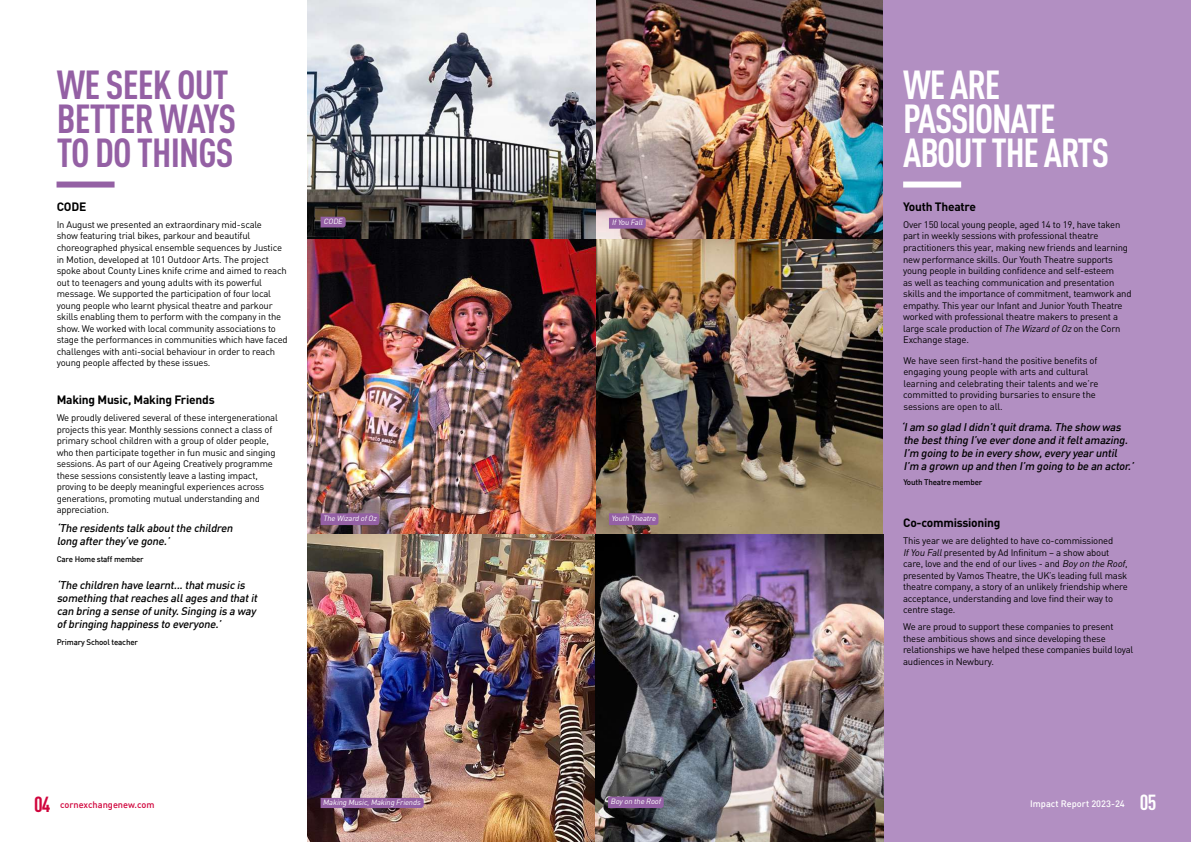
<style>
.page{position:relative;width:1191px;height:842px;background:#fff}
.page>*{position:absolute;margin:0;border:0;box-sizing:border-box;transform-origin:0 0}
.t1{font:700 40px/34px "DIN Cond";letter-spacing:-.02em;color:#9460a4}
.t2{font:700 40px/34px "DIN Cond";letter-spacing:-.03em;color:#fff}
.t3{font:700 21.6px "DIN Cond";color:#d0043c}
.t4{font:700 21.6px "DIN Cond";color:#fff}
.t5{font:700 12px "DIN";letter-spacing:-.02em;color:#000}
.t6{font:italic 500 11px/13px "DIN";color:#000}
.t7{font:9.5px/11.5px "DIN";letter-spacing:-.02em;color:#000}
.t8{font:500 9.2px "DIN";color:#d0043c}
.t9{font:500 9.2px "DIN";color:#fff}
.t10{font:500 8px "DIN";letter-spacing:-.02em;color:#000}
.t11{font:italic 7.6px "DIN";color:#fff}
.s1{font-style:italic}
</style>
<div class="page">
<img style="left:308px;top:0;width:575px;height:842px">
<img style="left:594px;top:0;width:289px;height:238px">
<div style="left:57px;top:182px;width:58px;height:6px;background:#9460a4"></div>
<svg style="left:320px;top:513px;width:59px;height:12px"></svg>
<svg style="left:609px;top:513px;width:49px;height:12px"></svg>
<svg style="left:320px;top:798px;width:104px;height:10px"></svg>
<div style="left:883px;top:0;width:308px;height:842px;background:#b28fc2"></div>
<div style="left:903px;top:182px;width:58px;height:6px;background:#fff"></div>
<svg style="left:609px;top:218px;width:36px;height:11px"></svg>
<svg style="left:320px;top:217px;width:26px;height:10px"></svg>
<svg style="left:608px;top:797px;width:55px;height:11px"></svg>
<h1 class="t1" style="left:57px;top:67px;width:181px">WE SEEK OUT<br>BETTER WAYS<br>TO DO THINGS</h1>
<p class="t5" style="left:57px;top:199px;width:31px">CODE</p>
<p class="t7" style="left:57px;top:219px;width:232px">In August we presented an extraordinary mid-scale<br>show featuring trial bikes, parkour and beautiful choreographed physical ensemble sequences by Justice in Motion, developed at 101 Outdoor Arts. The project spoke about County Lines knife crime and aimed to reach out to teenagers and young adults with its powerful message. We supported the participation of four local young people who learnt physical theatre and parkour skills enabling them to perform with the company in the show. We worked with local community associations to stage the performances in communities which have faced challenges with anti-social behaviour in order to reach young people affected by these issues.</p>
<p class="t5" style="left:57px;top:392px;width:159px">Making Music, Making Friends</p>
<p class="t7" style="left:57px;top:412px;width:223px">We proudly delivered several of these intergenerational projects this year. Monthly sessions connect a class of primary school children with a group of older people, who then participate together in fun music and singing sessions. As part of our Ageing Creatively programme these sessions consistently leave a lasting impact, proving to be deeply meaningful experiences across generations, promoting mutual understanding and appreciation.</p>
<p class="t6" style="left:57px;top:521px;width:180px">‘The residents talk aboutthe children long afterthey ’ve gone.’</p>
<p class="t10" style="left:57px;top:554px;width:89px">Care Home staff member</p>
<p class="t6" style="left:57px;top:578px;width:204px">‘The children have learnt...thatmusic is something thatreaches allages and thatit can bring a sense ofunity.Singing is a way of bringing happiness to everyone.’</p>
<p class="t10" style="left:57px;top:637px;width:83px">Primary School teacher</p>
<p class="t11" style="left:323px;top:216px;width:22px">CODE</p>
<p class="t11" style="left:612px;top:218px;width:34px">IfYou Fall</p>
<p class="t11" style="left:323px;top:514px;width:57px">The Wizard ofOz</p>
<p class="t11" style="left:611px;top:514px;width:47px">Youth Theatre</p>
<h2 class="t3" style="left:34px;top:791px;width:18px">04</h2>
<p class="t8" style="left:60px;top:799px;width:96px">cornexchangenew.com</p>
<p class="t11" style="left:323px;top:797px;width:101px">Making Music,Making Friends</p>
<p class="t11" style="left:610px;top:797px;width:53px">Boyon the Roof</p>
<h1 class="t2" style="left:903px;top:67px;width:207px">WE ARE<br>PASSIONATE<br>ABOUT THE ARTS</h1>
<p class="t5" style="left:903px;top:199px;width:74px">Youth Theatre</p>
<p class="t7" style="left:903px;top:219px;width:230px">Over 150 local young people, aged 14 to 19, have taken part in weekly sessions with professional theatre practitioners this year, making new friends and learning new performance skills. Our Youth Theatre supports young people in building confidence and self-esteem<br>as well as teaching communication and presentation skills and the importance of commitment, teamwork and empathy. This year our Infant and Junior Youth Theatre worked with professional theatre makers to present a large scale production of <span class="s1">The Wizard ofOz</span> on the Corn Exchange stage.</p>
<p class="t7" style="left:903px;top:354px;width:197px">We have seen first-hand the positive benefits of engaging young people with arts and cultural learning and celebrating their talents and we’re committed to providing bursaries to ensure the sessions are open to all.</p>
<p class="t6" style="left:901px;top:420px;width:236px">‘Iam so glad Ididn’tquitdrama.The show was the bestthing I’ve everdone and itfeltamazing.<br>I’m going to be in every show,every yearuntil I’m a grown up and then I’m going to be an actor.’</p>
<p class="t10" style="left:903px;top:477px;width:81px">Youth Theatre member</p>
<p class="t5" style="left:903px;top:515px;width:99px">Co-commissioning</p>
<p class="t7" style="left:903px;top:535px;width:226px">This year we are delighted to have co-commissioned <span class="s1">IfYou Fall</span>presented by Ad Infinitum – a show about care, love and the end of our lives - and <span class="s1">Boyon the Roof</span>, presented by Vamos Theatre, the UK’s leading full mask theatre company, a story of an unlikely friendship where acceptance, understanding and love find their way to centre stage.</p>
<p class="t7" style="left:903px;top:621px;width:232px">We are proud to support these companies to present these ambitious shows and since developing these relationships we have helped these companies build loyal audiences in Newbury.</p>
<p class="t9" style="left:1030px;top:798px;width:96px">Impact Report 2023-24</p>
<h2 class="t4" style="left:1140px;top:789px;width:18px">05</h2>
</div>
